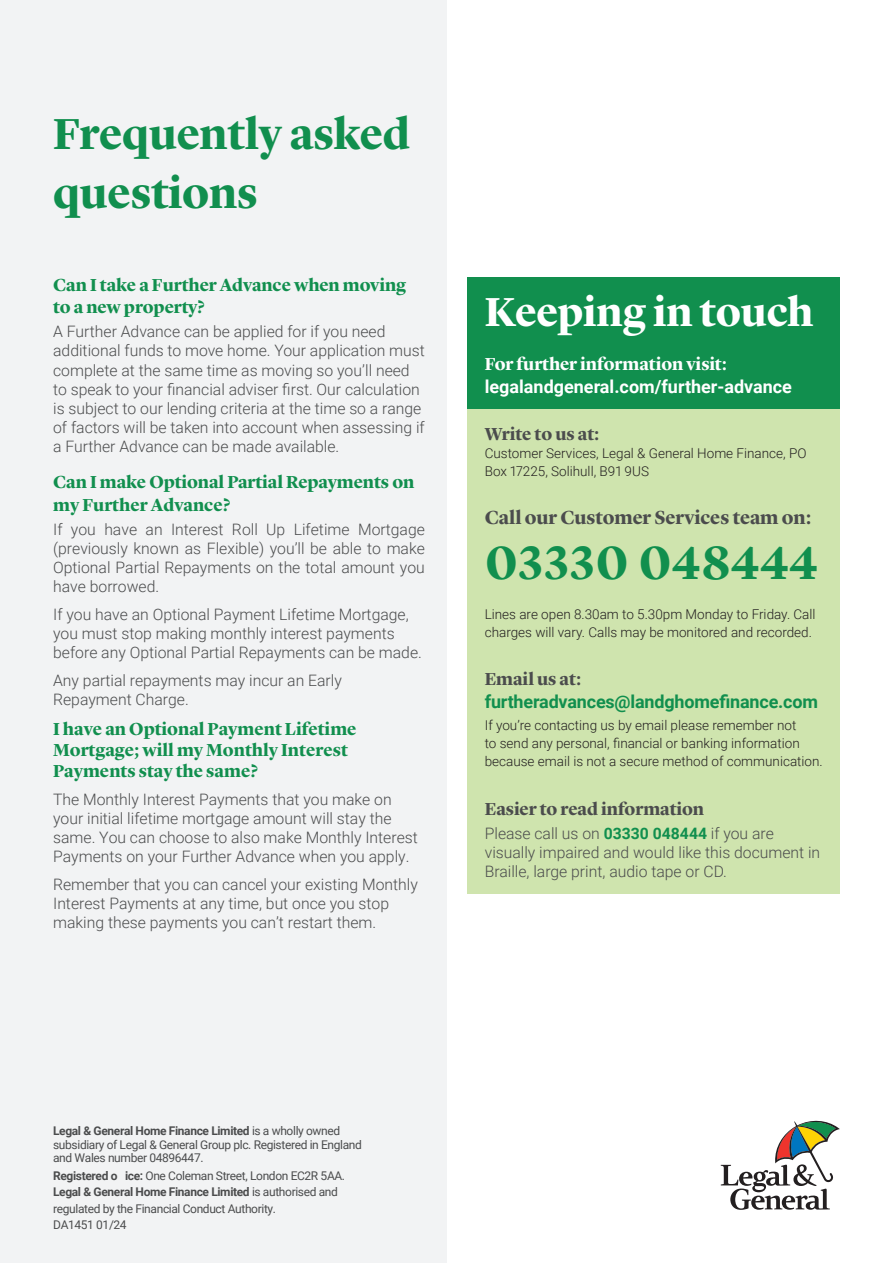
<style>
.page{position:relative;width:893px;height:1263px;background:#fff}
.page>*{position:absolute;margin:0;border:0;box-sizing:border-box;transform-origin:0 0}
.Pullout_Phone_Lg_32p{font:700 48px "Lyon Display";letter-spacing:.02em;color:#118f4e}
.BODY_10_5_12_6{font:700 45px/58.9px "Lyon Display";letter-spacing:-.005em;color:#118f4e}
.t1{font:700 42px "Lyon Display";letter-spacing:-.005em;color:#fff}
.H3_Lyon_12_Bd{font:700 19.5px "Lyon Display";color:#4b4c4d}
.BODY_10_5_12_6-2{font:700 18px/22.5px "Lyon Display";color:#118f4e}
.H3_Lyon_12_Bd-2{font:700 18px/22.5px "Roboto";color:#fff}
.H3_Lyon_12_Bd-3{font:700 18px/22.5px "Roboto";letter-spacing:-.01em;color:#118f4e}
.H3_Lyon_12_Bd-4{font:700 18px "Lyon Display";color:#4b4c4d}
.Body_9_12{font:700 18px "Lyon Display";color:#4b4c4d}
.BODY_10_5_12_6-3{font:300 15.75px/19.2px "Roboto";color:#4b4c4d}
.Body_9_12-2{font:300 13.5px/18px "Roboto";color:#231f20}
.BODY_10_5_12_6-4{font:12px/16.4px "Roboto";letter-spacing:-.03em;color:#4b4c4d}
.s1{font-family:"Lyon Display"}
.s2{font-family:"Lyon Display";color:#4b4c4d}
.s3{font-weight:700;color:#118f4e}
.s4{font-weight:700}
</style>
<div class="page">
<div style="left:0;top:0;width:446px;height:1263px;background:#f2f3f4"></div>
<svg style="left:721px;top:1120px;width:119px;height:90px"></svg>
<div style="left:468px;top:277px;width:372px;height:133px;background:#118f4e"></div>
<div style="left:468px;top:409px;width:372px;height:485px;background:#cfe4ae"></div>
<p class="BODY_10_5_12_6" style="left:53px;top:101px;width:359px">Frequently asked questions</p>
<p class="BODY_10_5_12_6-2" style="left:53px;top:272px;width:355px">Can I take a Further Advance when moving to a new property?</p>
<p class="BODY_10_5_12_6-3" style="left:53px;top:321px;width:373px">A Further Advance can be applied for if you need additional funds to move home. Your application must complete at the same time as moving so you’ll need to speak to your financial adviser first. Our calculation is subject to our lending criteria at the time so a range of factors will be taken into account when assessing if a Further Advance can be made available.</p>
<p class="BODY_10_5_12_6-2" style="left:53px;top:469px;width:363px">Can I make Optional Partial Repayments on my Further Advance?</p>
<p class="BODY_10_5_12_6-3" style="left:53px;top:519px;width:373px;text-align:justify">If you have an Interest Roll Up Lifetime Mortgage (previously known as Flexible) you’ll be able to make Optional Partial Repayments on the total amount you have borrowed.</p>
<p class="BODY_10_5_12_6-3" style="left:53px;top:604px;width:370px">If you have an Optional Payment Lifetime Mortgage, you must stop making monthly interest payments before any Optional Partial Repayments can be made.</p>
<p class="BODY_10_5_12_6-3" style="left:53px;top:670px;width:290px">Any partial repayments may incur an Early<br>Repayment Charge.</p>
<p class="BODY_10_5_12_6-2" style="left:53px;top:717px;width:305px;line-height:21px">I have an Optional Payment Lifetime<br>Mortgage; will my Monthly Interest<br>Payments stay the same?</p>
<p class="BODY_10_5_12_6-3" style="left:53px;top:789px;width:366px">The Monthly Interest Payments that you make on your initial lifetime mortgage amount will stay the same. You can choose to also make Monthly Interest Payments on your Further Advance when you apply.</p>
<p class="BODY_10_5_12_6-3" style="left:53px;top:874px;width:366px">Remember that you can cancel your existing Monthly<br>Interest Payments at any time, but once you stop making these payments you can’t restart them.</p>
<h2 class="t1" style="left:485px;top:280px;width:330px">Keeping in touch</h2>
<p class="H3_Lyon_12_Bd-2" style="left:485px;top:352px;width:309px"><span class="s1">For further information visit: </span>legalandgeneral.com/further-advance</p>
<p class="Body_9_12" style="left:485px;top:420px;width:116px">Write to us at:</p>
<p class="Body_9_12-2" style="left:485px;top:443px;width:323px">Customer Services, Legal &amp; General Home Finance, PO<br>Box 17225, Solihull, B91 9US</p>
<p class="H3_Lyon_12_Bd" style="left:485px;top:503px;width:328px">Call our Customer Services team on:</p>
<p class="Pullout_Phone_Lg_32p" style="left:485px;top:527px;width:334px">03330 048444</p>
<p class="Body_9_12-2" style="left:485px;top:604px;width:332px">Lines are open 8.30am to 5.30pm Monday to Friday. Call charges will vary. Calls may be monitored and recorded.</p>
<p class="H3_Lyon_12_Bd-3" style="left:485px;top:667px;width:335px"><span class="s2">Email us at: </span>furtheradvances@landghomefinance.com</p>
<p class="Body_9_12-2" style="left:485px;top:716px;width:340px">If you’re contacting us by email please remember not<br>to send any personal, financial or banking information because email is not a secure method of communication.</p>
<p class="H3_Lyon_12_Bd-4" style="left:485px;top:796px;width:221px">Easier to read information</p>
<p class="BODY_10_5_12_6-3" style="left:485px;top:823px;width:337px">Please call us on <span class="s3">03330 048444</span> if you are visually impaired and would like this document in<br>Braille, large print, audio tape or CD.</p>
<p class="BODY_10_5_12_6-4" style="left:53px;top:1124px;width:310px;line-height:13.5px"><span class="s4">Legal &amp; General Home Finance Limited</span> is a wholly owned subsidiary of Legal &amp; General Group plc. Registered in England and Wales number 04896447.</p>
<p class="BODY_10_5_12_6-4" style="left:53px;top:1167px;width:293px"><span class="s4">Registered o ice:</span> One Coleman Street, London EC2R 5AA.<br><span class="s4">Legal &amp; General Home Finance Limited</span> is authorised and regulated by the Financial Conduct Authority.<br>DA1451 01/24</p>
</div>
